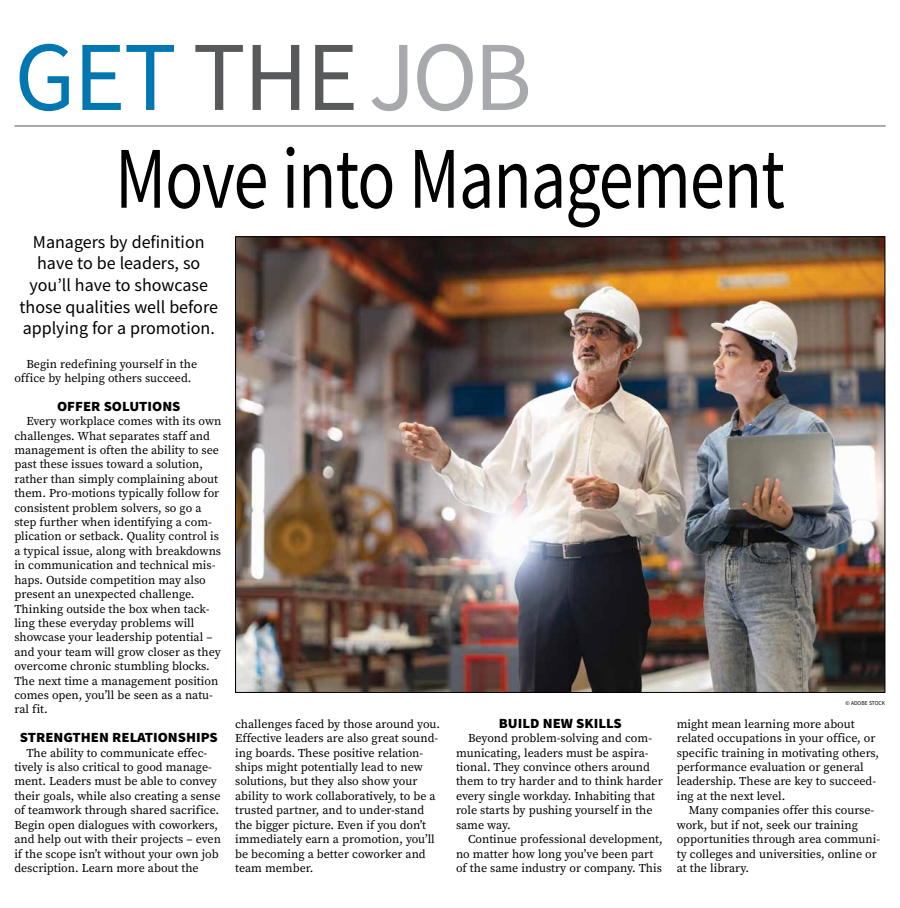
<style>
.page{position:relative;width:900px;height:908px;background:#fff}
.page>*{position:absolute;margin:0;border:0;box-sizing:border-box;transform-origin:0 0}
.t1{font:99px "Source Sans Pro";letter-spacing:-.02em;color:#0077b1}
.t2{font:88px "Source Sans Pro";letter-spacing:-.015em;color:#000;scale:.8 1}
.t3{font:18px/21.6px "Source Sans Pro";color:#000;text-align:center}
.t4{font:900 14px "Source Sans Pro";color:#000;scale:1.05 1}
.t5{font:12px/14.4px "Source Serif Pro";color:#000}
.t6{font:6px "Source Sans Pro";color:#000;scale:.95 1}
.s1{color:#58595b}
.s2{color:#a7a9ac}
</style>
<div class="page">
<hr style="left:14px;top:125px;width:872px;height:2px;background:#a7a9ac">
<img style="left:237px;top:238px;width:646px;height:452px">
<h1 class="t1" style="left:14px;top:14px;width:519px">GET <span class="s1">THE</span><span class="s2">JOB</span></h1>
<h2 class="t2" style="left:115px;top:122px;width:839px">Move into Management</h2>
<h3 class="t3" style="left:20px;top:231px;width:200px">Managers by definition have to be leaders, so you’ll have to showcase those qualities well before applying for a promotion.</h3>
<p class="t5" style="left:14px;top:357px;width:184px;text-indent:12px">Begin redefining yourself in the office by helping others succeed.</p>
<p class="t4" style="left:57px;top:396px;width:119px">OFFER SOLUTIONS</p>
<p class="t5" style="left:14px;top:414px;width:209px;text-indent:12px">Every workplace comes with its own challenges. What separates staff and management is often the ability to see past these issues toward a solution, rather than simply complaining about them. Pro-motions typically follow for consistent problem solvers, so go a step further when identifying a com&shy;plication or setback. Quality control is a typical issue, along with breakdowns in communication and technical mis&shy;haps. Outside competition may also present an unexpected challenge.<br>Thinking outside the box when tack&shy;ling these everyday problems will showcase your leadership potential – and your team will grow closer as they overcome chronic stumbling blocks.<br>The next time a management position comes open, you’ll be seen as a natu&shy;ral fit.</p>
<p class="t4" style="left:20px;top:727px;width:190px">STRENGTHEN RELATIONSHIPS</p>
<p class="t5" style="left:14px;top:745px;width:208px;text-indent:12px">The ability to communicate effec&shy;tively is also critical to good manage&shy;ment. Leaders must be able to convey their goals, while also creating a sense of teamwork through shared sacrifice.<br>Begin open dialogues with coworkers, and help out with their projects – even if the scope isn’t without your own job description. Learn more about the</p>
<p class="t6" style="left:846px;top:698px;width:43px">© ADOBE STOCK</p>
<p class="t5" style="left:235px;top:717px;width:206px">challenges faced by those around you.<br>Effective leaders are also great sound&shy;ing boards. These positive relation&shy;ships might potentially lead to new solutions, but they also show your ability to work collaboratively, to be a trusted partner, and to under-stand the bigger picture. Even if you don’t immediately earn a promotion, you’ll be becoming a better coworker and team member.</p>
<p class="t4" style="left:499px;top:713px;width:119px">BUILD NEW SKILLS</p>
<p class="t5" style="left:677px;top:717px;width:204px">might mean learning more about related occupations in your office, or specific training in motivating others, performance evaluation or general leadership. These are key to succeed&shy;ing at the next level.</p>
<p class="t5" style="left:677px;top:803px;width:205px;text-indent:12px">Many companies offer this course&shy;work, but if not, seek our training opportunities through area communi&shy;ty colleges and universities, online or at the library.</p>
<p class="t5" style="left:456px;top:731px;width:208px;text-indent:12px">Beyond problem-solving and com&shy;municating, leaders must be aspira&shy;tional. They convince others around them to try harder and to think harder every single workday. Inhabiting that role starts by pushing yourself in the same way.</p>
<p class="t5" style="left:456px;top:832px;width:208px;text-indent:12px">Continue professional development, no matter how long you’ve been part of the same industry or company. This</p>
</div>
